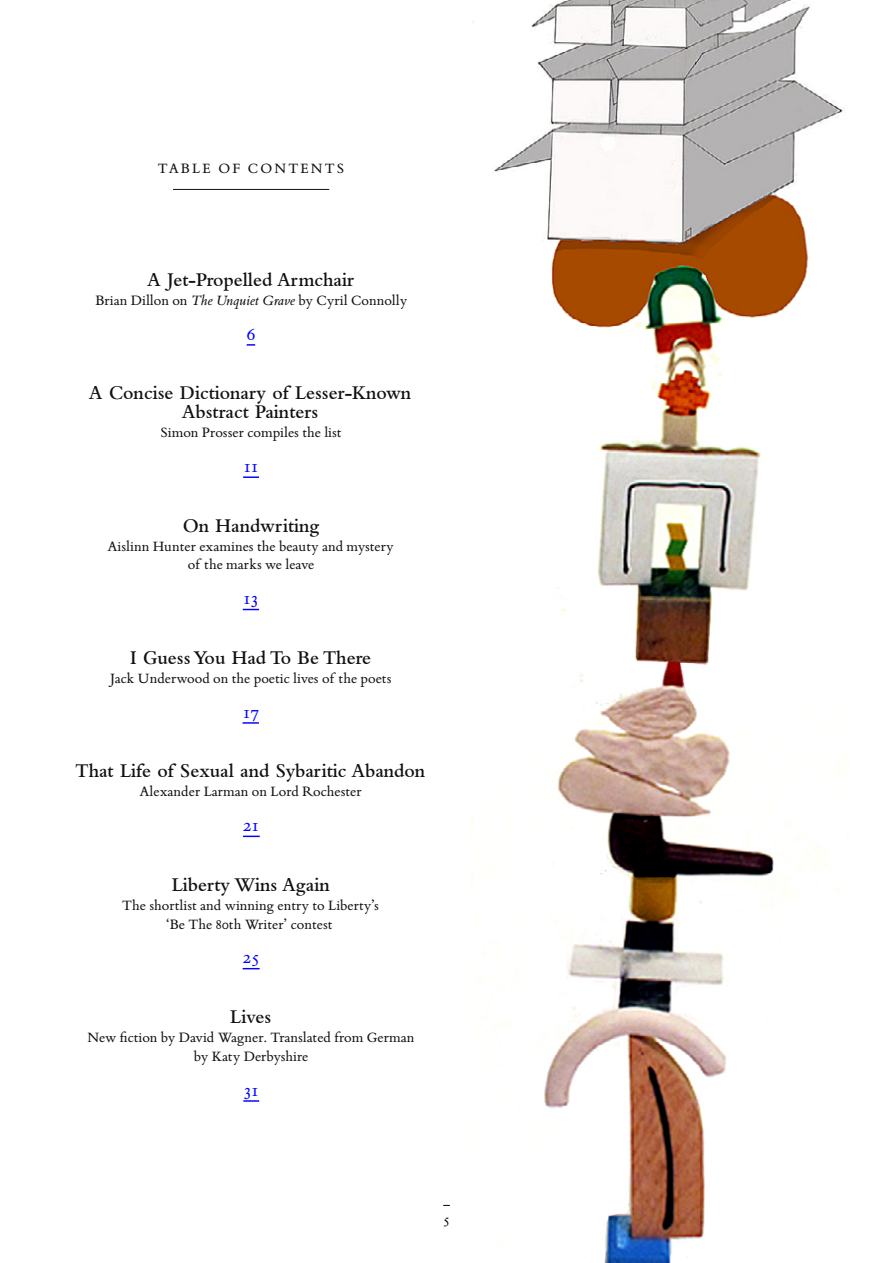
<style>
.page{position:relative;width:893px;height:1263px;background:#fff}
.page>*{position:absolute;margin:0;border:0;box-sizing:border-box;transform-origin:0 0}
.t1{font:600 20.25px/18.9px "Bembo";color:#111;text-align:center;scale:.95 1}
.t2{font:19.5px "Bembo Book MT Pro";letter-spacing:-.035em;color:#00f}
.t3{font:15.3px/18.9px "Bembo Book MT Pro";color:#111;text-align:center}
.t4{font:15.3px "Bembo Book MT Pro";letter-spacing:.14em;color:#111}
.t5{font:15.3px "Bembo Book MT Pro";color:#000}
.s1{font-style:italic}
</style>
<div class="page">
<img style="left:471px;top:0;width:376px;height:1263px">
<svg style="left:247px;top:344px;width:8px;height:2px"></svg>
<svg style="left:243px;top:476px;width:16px;height:2px"></svg>
<svg style="left:243px;top:609px;width:16px;height:1px"></svg>
<svg style="left:243px;top:722px;width:16px;height:2px"></svg>
<svg style="left:243px;top:836px;width:17px;height:1px"></svg>
<svg style="left:243px;top:968px;width:17px;height:1px"></svg>
<svg style="left:243px;top:1100px;width:16px;height:2px"></svg>
<hr style="left:173px;top:189px;width:156px;height:1px;background:#111">
<p class="t4" style="left:158px;top:158px;width:188px">TABLE OF CONTENTS</p>
<h1 class="t1" style="left:147px;top:270px;width:219px">A Jet-Propelled Armchair</h1>
<p class="t3" style="left:95px;top:290px;width:313px">Brian Dillon on <span class="s1">The Unquiet Grave</span> by Cyril Connolly</p>
<p class="t2" style="left:247px;top:321px;width:10px">6</p>
<h1 class="t1" style="left:89px;top:383px;width:341px">A Concise Dictionary of Lesser-Known<br>Abstract Painters</h1>
<p class="t3" style="left:161px;top:422px;width:183px">Simon Prosser compiles the list</p>
<p class="t2" style="left:243px;top:453px;width:17px">11</p>
<h1 class="t1" style="left:183px;top:515px;width:145px">On Handwriting</h1>
<p class="t3" style="left:108px;top:536px;width:288px">Aislinn Hunter examines the beauty and mystery of the marks we leave</p>
<p class="t2" style="left:243px;top:585px;width:18px">13</p>
<h1 class="t1" style="left:130px;top:648px;width:255px">I Guess You Had To Be There</h1>
<p class="t3" style="left:110px;top:668px;width:283px">Jack Underwood on the poetic lives of the poets</p>
<p class="t2" style="left:243px;top:699px;width:18px">17</p>
<h1 class="t1" style="left:76px;top:761px;width:370px">That Life of Sexual and Sybaritic Abandon</h1>
<p class="t3" style="left:140px;top:781px;width:224px">Alexander Larman on Lord Rochester</p>
<p class="t2" style="left:243px;top:812px;width:18px">21</p>
<h1 class="t1" style="left:172px;top:875px;width:168px">Liberty Wins Again</h1>
<p class="t3" style="left:122px;top:895px;width:258px">The shortlist and winning entry to Liberty’s ‘Be The 80th Writer’ contest</p>
<p class="t2" style="left:243px;top:944px;width:18px">25</p>
<h1 class="t1" style="left:230px;top:1007px;width:44px">Lives</h1>
<p class="t3" style="left:88px;top:1027px;width:328px">New fiction by David Wagner. Translated from German by Katy Derbyshire</p>
<p class="t2" style="left:243px;top:1077px;width:17px">31</p>
<p class="t5" style="left:443px;top:1209px;width:8px">5</p>
</div>
